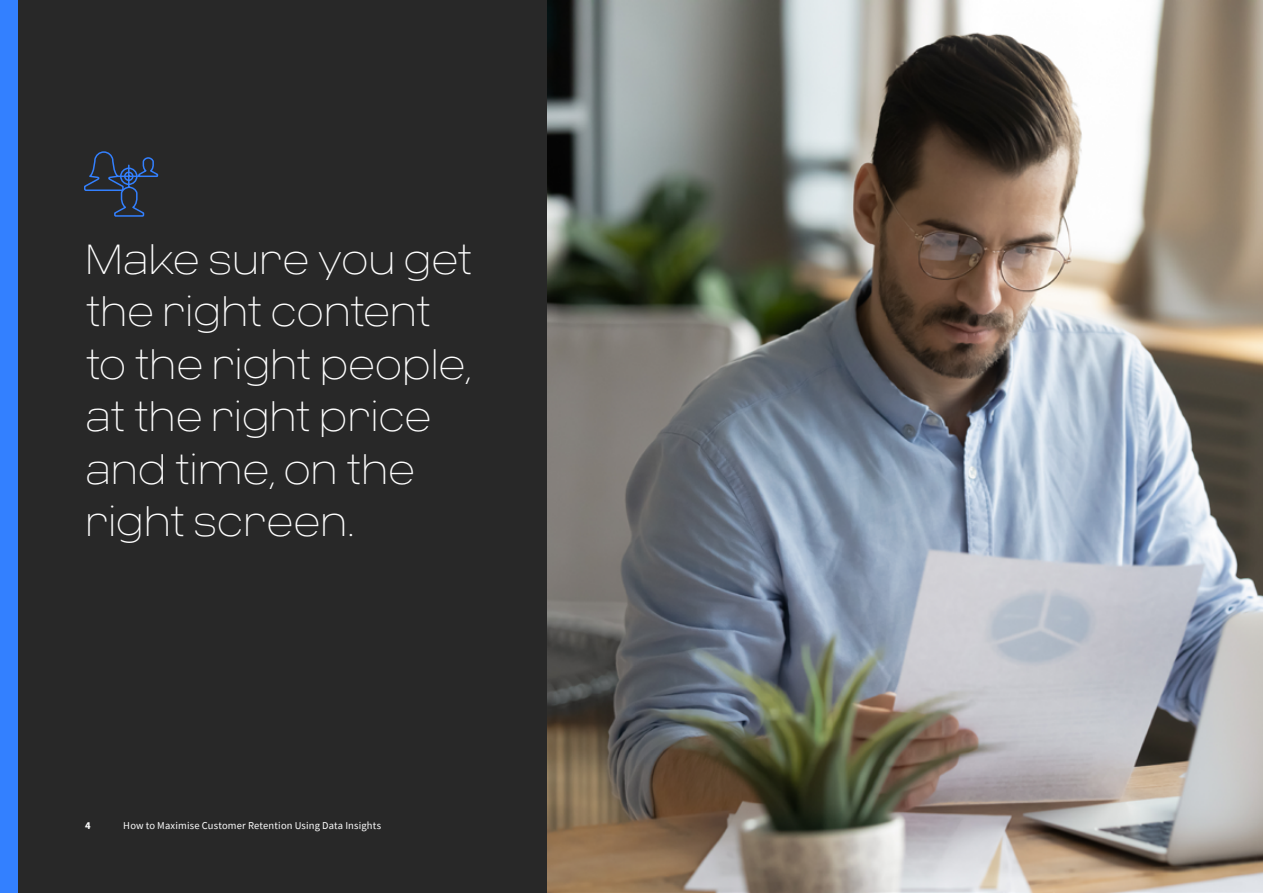
<style>
.page{position:relative;width:1263px;height:893px;background:#fff}
.page>*{position:absolute;margin:0;border:0;box-sizing:border-box;transform-origin:0 0}
.t1{font:100 42px/52.5px "Criteria CF Custom";letter-spacing:-.01em;color:#fff}
.t2{font:10.5px "Source Sans Pro";letter-spacing:.015em;color:#fff}
.t3{font:700 10.5px "Source Sans Pro";color:#fff}
</style>
<div class="page">
<div style="left:17px;top:0;width:531px;height:893px;background:#282828"></div>
<div style="left:0;top:0;width:17px;height:893px;background:#3380ff"></div>
<svg style="left:84px;top:151px;width:75px;height:66px"></svg>
<img style="left:548px;top:0;width:715px;height:893px">
<p class="t1" style="left:85px;top:233px;width:389px">Make sure you get the right content to the right people, at the right price and time, on the right screen.</p>
<p class="t3" style="left:85px;top:819px;width:7px">4</p>
<p class="t2" style="left:123px;top:819px;width:259px">How to Maximise Customer Retention Using Data Insights</p>
</div>
